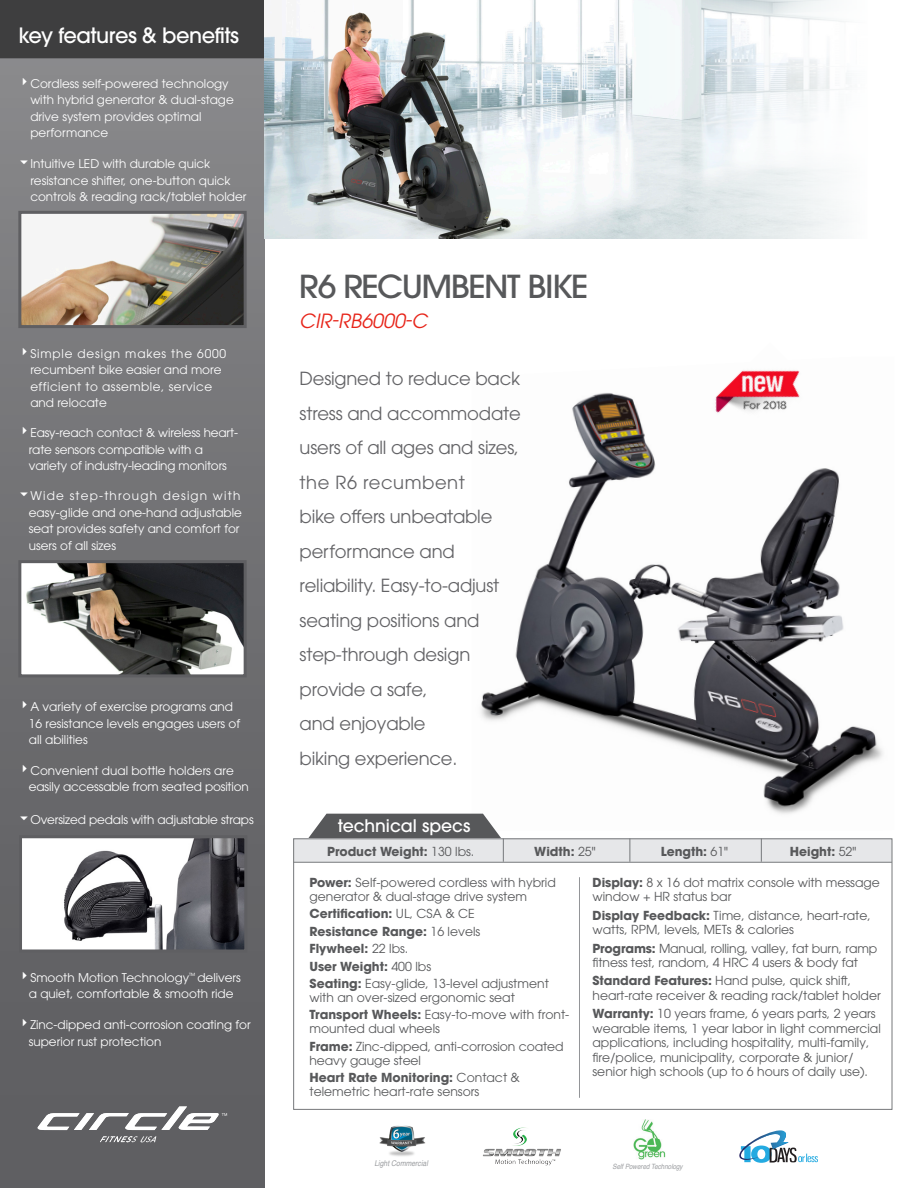
<style>
.page{position:relative;width:918px;height:1188px;background:#fff}
.page>*{position:absolute;margin:0;border:0;box-sizing:border-box;transform-origin:0 0}
.t1{font:500 31.5px "ITC Avant Garde Pro";letter-spacing:-.045em;color:#57585a;scale:1.05 1}
.t2{font:500 21px "ITC Avant Garde Pro";letter-spacing:-.02em;color:#fff}
.t3{font:italic 19.5px "ITC Avant Garde Pro";letter-spacing:.005em;color:#e72419}
.t4{font:18px/34.5px "ITC Avant Garde Pro";letter-spacing:-.01em;color:#636366}
.t5{font:500 17.25px "ITC Avant Garde Pro";color:#fff}
.features_bullets{font:12.3px/14.5px "ITC Avant Garde Pro";color:#57585a}
.features_bullets-2{font:700 12.3px "ITC Avant Garde Pro";color:#57585a}
.t6{font:12px/16.5px "ITC Avant Garde Pro";color:#fff}
.t7{font:12px/16.5px "ITC Avant Garde Pro";letter-spacing:.04em;color:#fff}
.t8{font:italic 7.95px "Helvetica";color:#9b9da0;scale:.86 1}
.t9{font:italic 7.2px "Helvetica";color:#9b9da0;scale:.86 1}
.s1{font-weight:400}
.s2{font-weight:700}
</style>
<div class="page">
<img style="left:472px;top:393px;width:411px;height:421px">
<div style="left:294px;top:838px;width:598px;height:24px;background:#e6e7e9"></div>
<img style="left:483px;top:1127px;width:78px;height:39px">
<svg style="left:739px;top:1130px;width:79px;height:33px"></svg>
<img style="left:379px;top:1125px;width:47px;height:31px">
<hr style="left:294px;top:862px;width:598px;height:1px;background:#76787b">
<svg style="left:308px;top:814px;width:196px;height:48px"></svg>
<svg style="left:630px;top:838px;width:1px;height:24px"></svg>
<svg style="left:761px;top:838px;width:1px;height:24px"></svg>
<img style="left:633px;top:1119px;width:32px;height:41px">
<div style="left:0;top:0;width:265px;height:1188px;background:linear-gradient(to bottom,#89898b,#5a5a5d)"></div>
<div style="left:0;top:0;width:265px;height:58px;background:#3e3e3f"></div>
<hr style="left:579px;top:877px;width:1px;height:221px;background:#939598">
<img style="left:22px;top:564px;width:221px;height:109px">
<div style="left:18px;top:560px;width:229px;height:117px;border:3px solid #5f5f62"></div>
<img style="left:265px;top:0;width:584px;height:239px">
<img style="left:707px;top:370px;width:108px;height:80px">
<svg style="left:100px;top:1136px;width:56px;height:6px"></svg>
<svg style="left:38px;top:1107px;width:189px;height:23px"></svg>
<img style="left:23px;top:839px;width:220px;height:109px">
<div style="left:19px;top:835px;width:228px;height:117px;border:3px solid #5f5f62"></div>
<svg style="left:22px;top:215px;width:221px;height:109px"></svg>
<div style="left:18px;top:211px;width:229px;height:117px;border:3px solid #5f5f62"></div>
<p class="t2" style="left:18px;top:22px;width:222px">key features &amp; benefits</p>
<p class="t6" style="left:30px;top:75px;width:205px;text-indent:-12px">✔Cordless self-powered technology with hybrid generator &amp; dual-stage drive system provides optimal performance</p>
<p class="t6" style="left:30px;top:155px;width:218px;text-indent:-12px">◆Intuitive LED with durable quick resistance shifter, one-button quick controls &amp; reading rack/tablet holder</p>
<p class="t7" style="left:30px;top:345px;width:197px;text-indent:-12px">✔Simple design makes the 6000 recumbent bike easier and more efficient to assemble, service and relocate</p>
<p class="t6" style="left:29px;top:424px;width:211px;text-indent:-10px">✔Easy-reach contact &amp; wireless heart&shy;rate sensors compatible with a variety of industry-leading monitors</p>
<p class="t6" style="left:29px;top:487px;width:215px;text-indent:-10px">◆Wide step-through design with easy-glide and one-hand adjustable seat provides safety and comfort for users of all sizes</p>
<p class="t6" style="left:29px;top:698px;width:213px;text-indent:-10px">✔A variety of exercise programs and<br>16 resistance levels engages users of all abilities</p>
<p class="t6" style="left:29px;top:762px;width:222px;text-indent:-10px">✔Convenient dual bottle holders are easily accessable from seated position</p>
<p class="t6" style="left:18px;top:811px;width:237px">◆Oversized pedals with adjustable straps</p>
<p class="t6" style="left:18px;top:969px;width:224px;text-align:center">✔Smooth Motion Technology<sup>™</sup> delivers a quiet, comfortable &amp; smooth ride</p>
<p class="t6" style="left:29px;top:1016px;width:223px;text-indent:-10px">✔Zinc-dipped anti-corrosion coating for superior rust protection</p>
<p class="t1" style="left:299px;top:266px;width:277px">R6 RECUMBENT BIKE</p>
<p class="t3" style="left:299px;top:308px;width:130px">CIR-RB6000-C</p>
<p class="t4" style="left:300px;top:361px;width:223px">Designed to reduce back stress and accommodate users of all ages and sizes, the R6 recumbent<br>bike offers unbeatable performance and reliability. Easy-to-adjust seating positions and step-through design provide a safe,<br>and enjoyable<br>biking experience.</p>
<p class="t5" style="left:338px;top:815px;width:134px">technical specs</p>
<p class="features_bullets-2" style="left:327px;top:843px;width:149px">Product Weight: <span class="s1">130 lbs.</span></p>
<p class="features_bullets-2" style="left:534px;top:843px;width:63px">Width: <span class="s1">25"</span></p>
<p class="features_bullets-2" style="left:661px;top:843px;width:69px">Length: <span class="s1">61"</span></p>
<p class="features_bullets-2" style="left:790px;top:843px;width:68px">Height: <span class="s1">52"</span></p>
<p class="features_bullets" style="left:309px;top:875px;width:248px;line-height:13.6px"><span class="s2">Power:</span> Self-powered cordless with hybrid generator &amp; dual-stage drive system</p>
<p class="features_bullets-2" style="left:309px;top:905px;width:167px">Certification: <span class="s1">UL, CSA &amp; CE</span></p>
<p class="features_bullets-2" style="left:309px;top:923px;width:172px">Resistance Range: <span class="s1">16 levels</span></p>
<p class="features_bullets-2" style="left:309px;top:940px;width:100px">Flywheel: <span class="s1">22 lbs.</span></p>
<p class="features_bullets-2" style="left:309px;top:958px;width:123px">User Weight: <span class="s1">400 lbs</span></p>
<p class="features_bullets" style="left:309px;top:977px;width:241px;line-height:13.8px"><span class="s2">Seating:</span> Easy-glide, 13-level adjustment with an over-sized ergonomic seat</p>
<p class="features_bullets" style="left:309px;top:1008px;width:261px;line-height:13.8px"><span class="s2">Transport Wheels:</span> Easy-to-move with front&shy;mounted dual wheels</p>
<p class="features_bullets" style="left:309px;top:1039px;width:256px;line-height:13.8px"><span class="s2">Frame:</span> Zinc-dipped, anti-corrosion coated heavy gauge steel</p>
<p class="features_bullets" style="left:309px;top:1071px;width:212px;line-height:13.8px"><span class="s2">Heart Rate Monitoring:</span> Contact &amp; telemetric heart-rate sensors</p>
<p class="features_bullets" style="left:592px;top:875px;width:289px"><span class="s2">Display:</span> 8 x 16 dot matrix console with message window + HR status bar</p>
<p class="features_bullets" style="left:592px;top:908px;width:280px"><span class="s2">Display Feedback:</span> Time, distance, heart-rate, watts, RPM, levels, METs &amp; calories</p>
<p class="features_bullets" style="left:592px;top:941px;width:286px"><span class="s2">Programs:</span> Manual, rolling, valley, fat burn, ramp fitness test, random, 4 HRC 4 users &amp; body fat</p>
<p class="features_bullets" style="left:592px;top:973px;width:290px"><span class="s2">Standard Features:</span> Hand pulse, quick shift, heart-rate receiver &amp; reading rack/tablet holder</p>
<p class="features_bullets" style="left:592px;top:1006px;width:290px"><span class="s2">Warranty:</span> 10 years frame, 6 years parts, 2 years wearable items, 1 year labor in light commercial applications, including hospitality, multi-family, fire/police, municipality, corporate &amp; junior/ senior high schools (up to 6 hours of daily use).</p>
<p class="t8" style="left:374px;top:1157px;width:64px">Light Commercial</p>
<p class="t9" style="left:613px;top:1160px;width:83px">Self Powered Technology</p>
</div>
